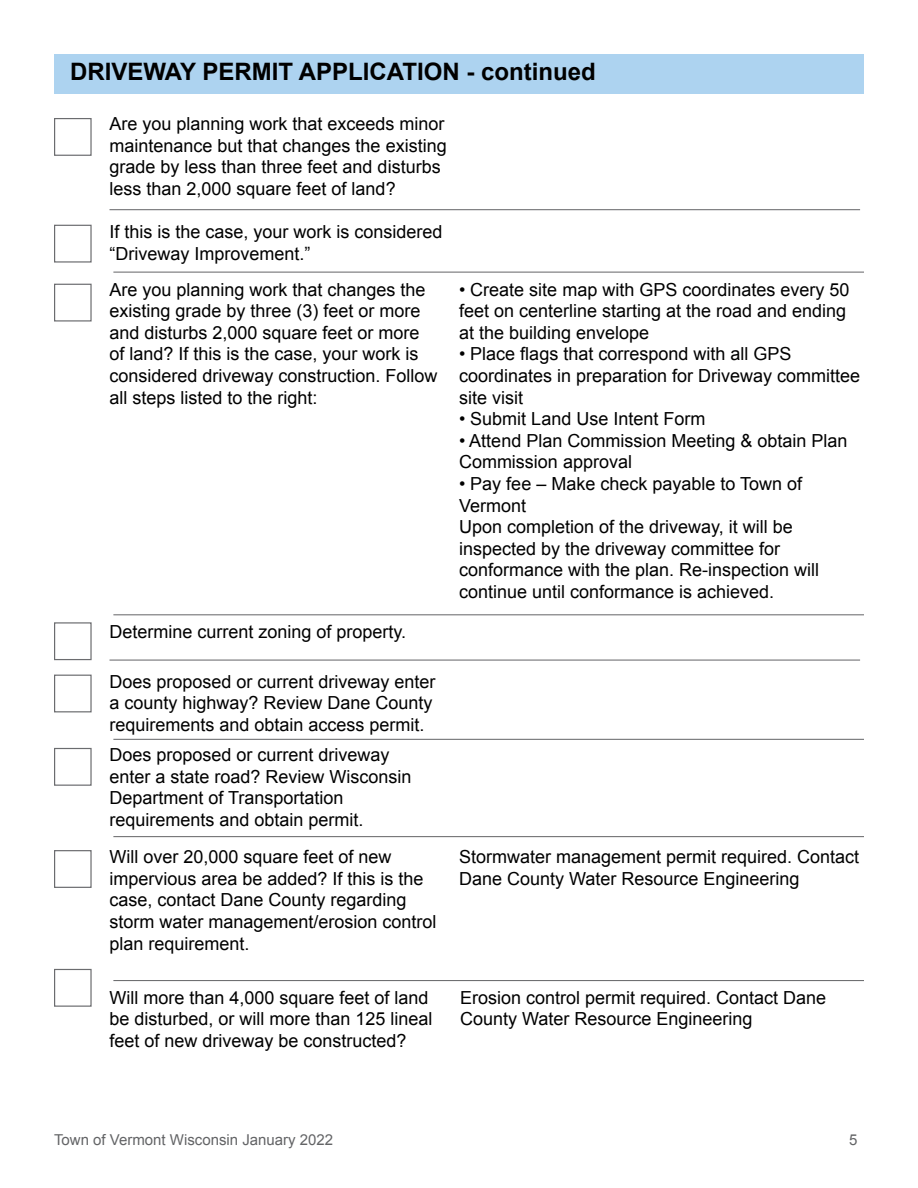
<style>
.page{position:relative;width:918px;height:1188px;background:#fff}
.page>*{position:absolute;margin:0;border:0;box-sizing:border-box;transform-origin:0 0}
.t1{font:700 24px "Arial";color:#000}
.t2{font:18px/21.6px "Arial";color:#000}
.t3{font:15px "Arial";color:#636466}
</style>
<div class="page">
<div style="left:54px;top:54px;width:810px;height:39px;background:#add3f0"></div>
<hr style="left:110px;top:209px;width:750px;height:1px;background:#636466">
<hr style="left:113px;top:272px;width:751px;height:1px;background:#636466">
<hr style="left:113px;top:615px;width:751px;height:1px;background:#636466">
<hr style="left:110px;top:660px;width:750px;height:1px;background:#636466">
<hr style="left:113px;top:739px;width:751px;height:1px;background:#636466">
<hr style="left:113px;top:836px;width:751px;height:1px;background:#636466">
<hr style="left:113px;top:980px;width:751px;height:1px;background:#636466">
<div style="left:54px;top:118px;width:38px;height:38px;border:1px solid #6b6c6f"></div>
<div style="left:54px;top:225px;width:38px;height:38px;border:1px solid #6b6c6f"></div>
<div style="left:54px;top:284px;width:38px;height:38px;border:1px solid #6b6c6f"></div>
<div style="left:54px;top:622px;width:38px;height:38px;border:1px solid #6b6c6f"></div>
<div style="left:54px;top:675px;width:38px;height:37px;border:1px solid #6b6c6f"></div>
<div style="left:54px;top:748px;width:38px;height:38px;border:1px solid #6b6c6f"></div>
<div style="left:54px;top:850px;width:38px;height:38px;border:1px solid #6b6c6f"></div>
<div style="left:54px;top:969px;width:38px;height:38px;border:1px solid #6b6c6f"></div>
<h1 class="t1" style="left:70px;top:55px;width:527px">DRIVEWAY PERMIT APPLICATION - continued</h1>
<p class="t2" style="left:110px;top:113px;width:339px">Are you planning work that exceeds minor maintenance but that changes the existing grade by less than three feet and disturbs less than 2,000 square feet of land?</p>
<p class="t2" style="left:110px;top:221px;width:335px">If this is the case, your work is considered “Driveway Improvement.”</p>
<p class="t2" style="left:110px;top:279px;width:330px">Are you planning work that changes the existing grade by three (3) feet or more and disturbs 2,000 square feet or more of land? If this is the case, your work is considered driveway construction. Follow all steps listed to the right:</p>
<p class="t2" style="left:459px;top:279px;width:392px">• Create site map with GPS coordinates every 50 feet on centerline starting at the road and ending at the building envelope</p>
<p class="t2" style="left:459px;top:344px;width:403px">• Place flags that correspond with all GPS coordinates in preparation for Driveway committee site visit</p>
<p class="t2" style="left:459px;top:408px;width:248px">• Submit Land Use Intent Form</p>
<p class="t2" style="left:459px;top:430px;width:390px">• Attend Plan Commission Meeting &amp; obtain Plan<br>Commission approval</p>
<p class="t2" style="left:459px;top:473px;width:362px">• Pay fee – Make check payable to Town of Vermont<br>Upon completion of the driveway, it will be inspected by the driveway committee for conformance with the plan. Re-inspection will continue until conformance is achieved.</p>
<p class="t2" style="left:110px;top:621px;width:298px">Determine current zoning of property.</p>
<p class="t2" style="left:110px;top:671px;width:328px">Does proposed or current driveway enter a county highway? Review Dane County requirements and obtain access permit.</p>
<p class="t2" style="left:110px;top:744px;width:304px">Does proposed or current driveway enter a state road? Review Wisconsin Department of Transportation requirements and obtain permit.</p>
<p class="t2" style="left:110px;top:846px;width:329px">Will over 20,000 square feet of new impervious area be added? If this is the case, contact Dane County regarding storm water management/erosion control plan requirement.</p>
<p class="t2" style="left:459px;top:846px;width:402px">Stormwater management permit required. Contact<br>Dane County Water Resource Engineering</p>
<p class="t2" style="left:110px;top:987px;width:325px">Will more than 4,000 square feet of land be disturbed, or will more than 125 lineal feet of new driveway be constructed?</p>
<p class="t2" style="left:460px;top:987px;width:368px">Erosion control permit required. Contact Dane<br>County Water Resource Engineering</p>
<p class="t3" style="left:54px;top:1130px;width:281px">Town of Vermont Wisconsin January 2022</p>
<p class="t3" style="left:849px;top:1130px;width:10px">5</p>
</div>
